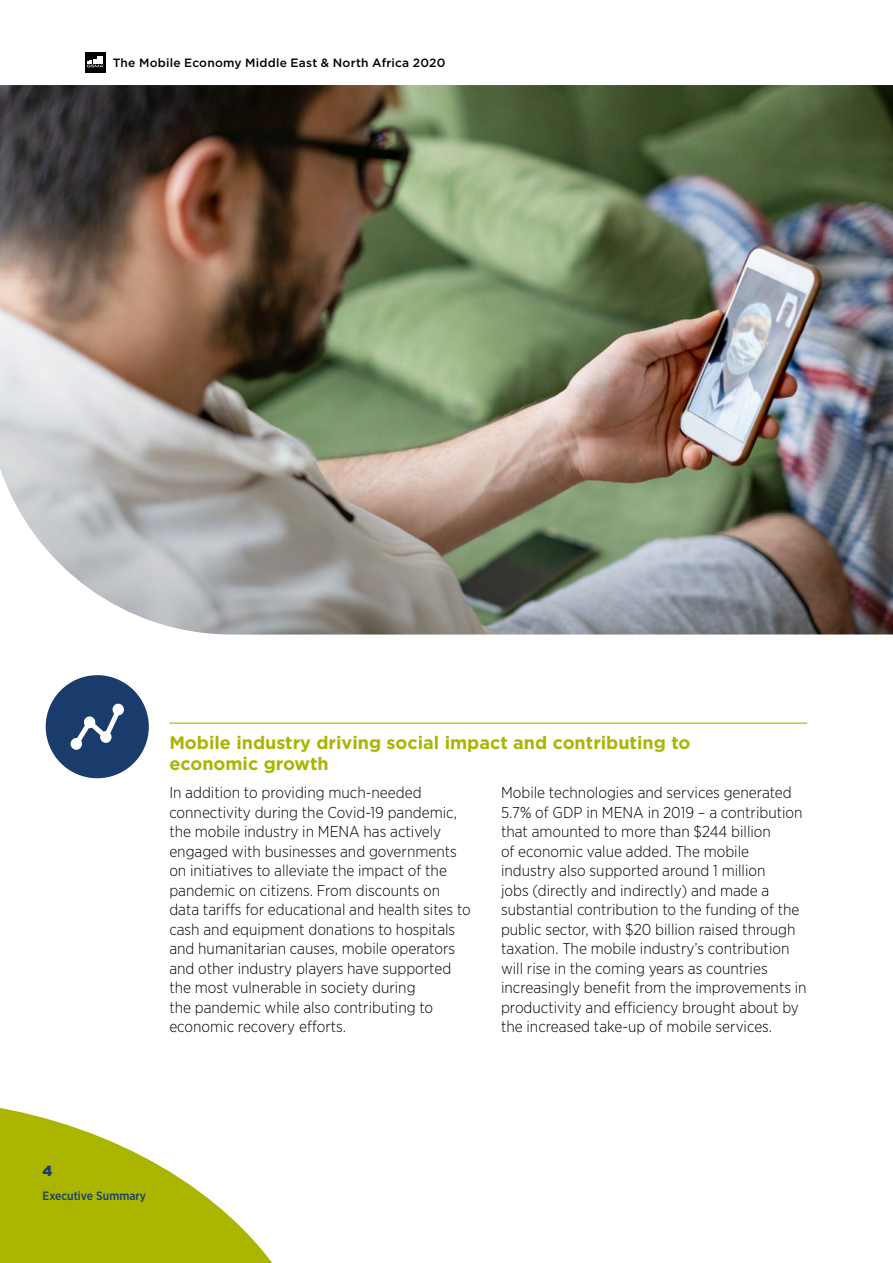
<style>
.page{position:relative;width:893px;height:1263px;background:#fff}
.page>*{position:absolute;margin:0;border:0;box-sizing:border-box;transform-origin:0 0}
.t1{font:700 18px/21px "Gotham";color:#aab500}
.BODY{font:300 15.75px/19.5px "Gotham Narrow";color:#000}
.t2{font:900 14.55px "Gotham";color:#193c6c}
.t3{font:500 12px "Gotham";letter-spacing:.02em;color:#000}
.t4{font:500 12px "Gotham Narrow";color:#193c6c}
</style>
<div class="page">
<div style="left:46px;top:675px;width:103px;height:103px;background:#193c6c;border-radius:50%"></div>
<svg style="left:71px;top:704px;width:53px;height:46px"></svg>
<hr style="left:169px;top:722px;width:638px;height:2px;background:#aab500">
<img style="left:0;top:85px;width:893px;height:549px">
<svg style="left:0;top:1107px;width:273px;height:156px"></svg>
<svg style="left:85px;top:52px;width:21px;height:21px"></svg>
<svg style="left:87px;top:59px;width:17px;height:8px"></svg>
<div style="left:97px;top:56px;width:6px;height:7px;background:#fff"></div>
<p class="t3" style="left:113px;top:55px;width:334px">The Mobile Economy Middle East &amp; North Africa 2020</p>
<h3 class="t1" style="left:169px;top:732px;width:523px">Mobile industry driving social impact and contributing to economic growth</h3>
<p class="BODY" style="left:169px;top:782px;width:303px">In addition to providing much-needed connectivity during the Covid-19 pandemic, the mobile industry in MENA has actively engaged with businesses and governments on initiatives to alleviate the impact of the pandemic on citizens. From discounts on data tariffs for educational and health sites to cash and equipment donations to hospitals and humanitarian causes, mobile operators and other industry players have supported the most vulnerable in society during<br>the pandemic while also contributing to economic recovery efforts.</p>
<p class="BODY" style="left:501px;top:782px;width:307px">Mobile technologies and services generated 5.7% of GDP in MENA in 2019 – a contribution that amounted to more than $244 billion<br>of economic value added. The mobile industry also supported around 1 million<br>jobs (directly and indirectly) and made a substantial contribution to the funding of the public sector, with $20 billion raised through taxation. The mobile industry’s contribution will rise in the coming years as countries increasingly benefit from the improvements in productivity and efficiency brought about by the increased take-up of mobile services.</p>
<p class="t2" style="left:43px;top:1161px;width:12px">4</p>
<p class="t4" style="left:43px;top:1188px;width:105px">Executive Summary</p>
</div>
